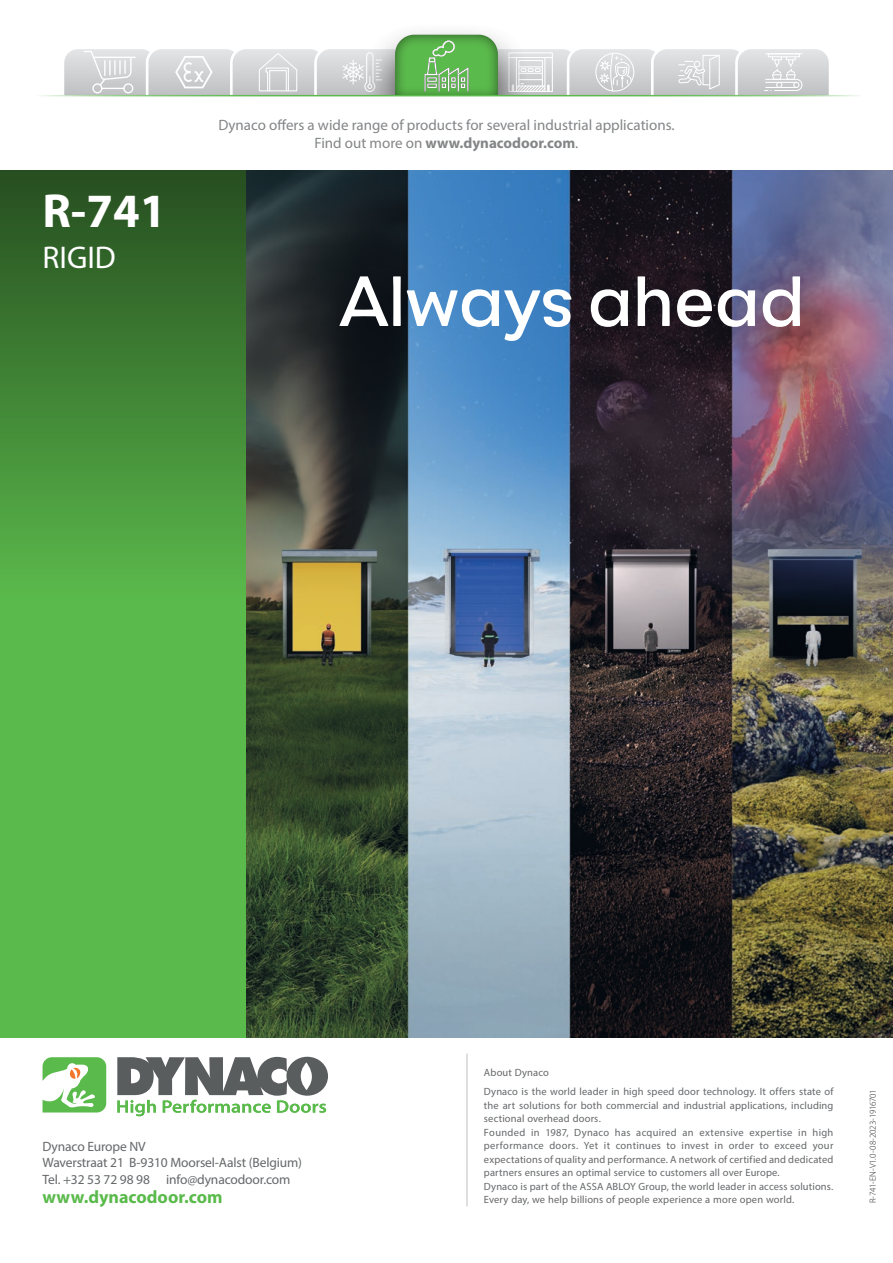
<style>
.page{position:relative;width:893px;height:1263px;background:#fff}
.page>*{position:absolute;margin:0;border:0;box-sizing:border-box;transform-origin:0 0}
.t1{font:700 48px "Myriad Pro";color:#fff}
.t2{font:31.5px "Myriad Pro";color:#fff}
.t3{font:700 18px "Myriad Pro";color:#5bba4c}
.t4{font:15px/18px "Myriad Pro";color:#838587;text-align:center}
.t5{font:13.5px/16.5px "Myriad Pro";letter-spacing:-.01em;color:#656769}
.t6{font:10.5px/13.5px "Myriad Pro";letter-spacing:.015em;color:#656769}
.t7{font:300 9px "Myriad Pro";letter-spacing:-.015em;color:#2b292a}
.s1{font-weight:700}
</style>
<div class="page">
<svg style="left:0;top:170px;width:247px;height:867px;background:#4d9e40"></svg>
<img style="left:247px;top:170px;width:646px;height:867px">
<svg style="left:339px;top:276px;width:461px;height:65px"></svg>
<svg style="left:64px;top:40px;width:765px;height:55px"></svg>
<svg style="left:394px;top:32px;width:106px;height:63px;background:#6eb663"></svg>
<hr style="left:32px;top:95px;width:829px;height:1px;background:#5bba4c">
<svg style="left:43px;top:1057px;width:63px;height:55px"></svg>
<svg style="left:117px;top:1057px;width:211px;height:59px"></svg>
<hr style="left:467px;top:1053px;width:1px;height:153px;background:#bdbfc1">
<h1 class="t1" style="left:43px;top:193px;width:125px">R-741</h1>
<h2 class="t2" style="left:43px;top:245px;width:75px">RIGID</h2>
<h3 class="t4" style="left:218px;top:118px;width:458px">Dynaco offers a wide range of products for several industrial applications.<br>Find out more on <span class="s1">www.dynacodoor.com</span>.</h3>
<p class="t5" style="left:43px;top:1139px;width:261px">Dynaco Europe NV<br>Waverstraat 21 B-9310 Moorsel-Aalst (Belgium)<br>Tel. +32 53 72 98 98 info@dynacodoor.com</p>
<h3 class="t3" style="left:43px;top:1191px;width:182px">www.dynacodoor.com</h3>
<p class="t6" style="left:484px;top:1063px;width:351px;line-height:20px">About Dynaco<br>Dynaco is the world leader in high speed door technology. It offers state of</p>
<p class="t6" style="left:484px;top:1099px;width:351px">the art solutions for both commercial and industrial applications, including sectional overhead doors.<br>Founded in 1987, Dynaco has acquired an extensive expertise in high performance doors. Yet it continues to invest in order to exceed your expectations of quality and performance. A network of certified and dedicated partners ensures an optimal service to customers all over Europe.<br>Dynaco is part of the ASSA ABLOY Group, the world leader in access solutions.<br>Every day, we help billions of people experience a more open world.</p>
<p class="t7" style="left:868px;top:1203px;width:116px;rotate:-90deg">R-741-EN-V1.0-08-2023-1916701</p>
</div>
